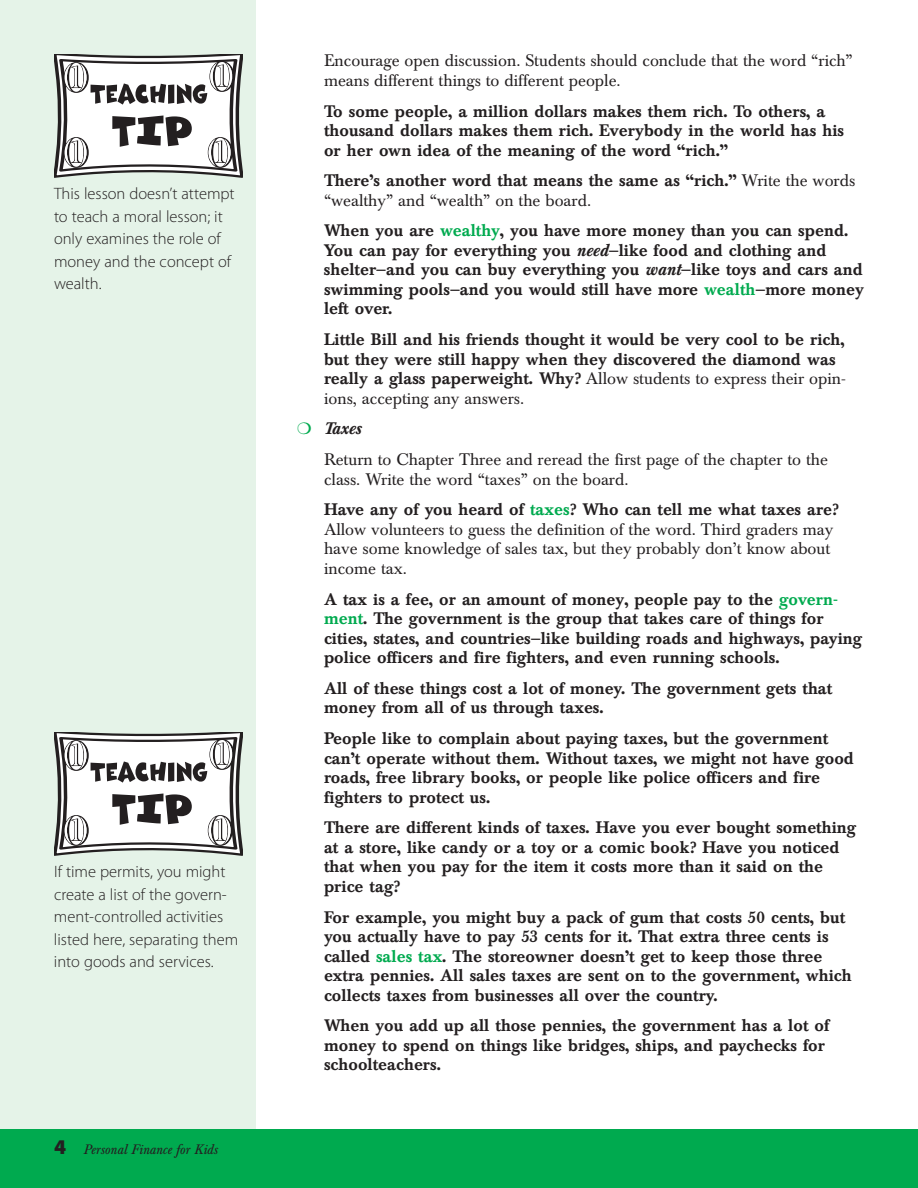
<style>
.page{position:relative;width:918px;height:1188px;background:#fff}
.page>*{position:absolute;margin:0;border:0;box-sizing:border-box;transform-origin:0 0}
.t1{font:500 16.5px/19.5px "Baskerville BE";color:#231f20}
.t2{font:16.5px/19.5px "Baskerville BE";color:#231f20}
.t3{font:300 16.5px/22.5px "Myriad Pro";color:#231f20}
.t4{font:italic 13.5px "Baskerville BE";color:#231f20}
.s1{font-family:"Myriad Pro";font-weight:900;font-style:normal;font-size:21px}
.s2{font-weight:500}
.s3{color:#00aa4f}
.s4{font-style:italic}
.s5{font-weight:400}
.s6{font-weight:500;font-style:italic}
</style>
<div class="page">
<div style="left:0;top:0;width:256px;height:1188px;background:#e5f3e8"></div>
<div style="left:0;top:1130px;width:918px;height:58px;background:#00aa4f"></div>
<svg style="left:54px;top:54px;width:189px;height:124px"></svg>
<svg style="left:54px;top:732px;width:189px;height:124px"></svg>
<p class="t3" style="left:54px;top:184px;width:182px">This lesson doesn’t attempt to teach a moral lesson; it only examines the role of money and the concept of wealth.</p>
<p class="t3" style="left:54px;top:862px;width:186px">If time permits, you might create a list of the govern&shy;ment-controlled activities listed here, separating them into goods and services.</p>
<p class="t4" style="left:54px;top:1145px;width:165px"><span class="s1">4</span> Personal Finance for Kids</p>
<p class="t2" style="left:324px;top:53px;width:530px">Encourage open discussion. Students should conclude that the word “rich” means different things to different people.</p>
<p class="t1" style="left:324px;top:103px;width:522px">To some people, a million dollars makes them rich. To others, a thousand dollars makes them rich. Everybody in the world has his or her own idea of the meaning of the word “rich.”</p>
<p class="t2" style="left:324px;top:173px;width:533px"><span class="s2">There’s another word that means the same as “rich.”</span> Write the words “wealthy” and “wealth” on the board.</p>
<p class="t1" style="left:324px;top:223px;width:541px">When you are <span class="s3">wealthy</span>, you have more money than you can spend.<br>You can pay for everything you <span class="s4">need</span>—like food and clothing and shelter—and you can buy everything you <span class="s4">want</span>—like toys and cars and swimming pools—and you would still have more <span class="s3">wealth</span>—more money left over.</p>
<p class="t1" style="left:324px;top:332px;width:523px">Little Bill and his friends thought it would be very cool to be rich, but they were still happy when they discovered the diamond was really a glass paperweight. Why? <span class="s5">Allow students to express their opin&shy;ions, accepting any answers.</span></p>
<p class="t2" style="left:324px;top:415px;width:506px;line-height:30.8px;text-indent:-27px"><span class="s3">❍</span> <span class="s6">Taxes<br></span>Return to Chapter Three and reread the first page of the chapter to the</p>
<p class="t1" style="left:324px;top:466px;width:516px;line-height:30.8px"><span class="s5">class. Write the word “taxes” on the board.<br></span>Have any of you heard of <span class="s3">taxes</span>? Who can tell me what taxes are?</p>
<p class="t2" style="left:324px;top:521px;width:511px">Allow volunteers to guess the definition of the word. Third graders may have some knowledge of sales tax, but they probably don’t know about income tax.</p>
<p class="t1" style="left:324px;top:591px;width:540px">A tax is a fee, or an amount of money, people pay to the <span class="s3">govern&shy;ment</span>. The government is the group that takes care of things for cities, states, and countries—like building roads and highways, paying police officers and fire fighters, and even running schools.</p>
<p class="t1" style="left:324px;top:681px;width:510px">All of these things cost a lot of money. The government gets that money from all of us through taxes.</p>
<p class="t1" style="left:324px;top:731px;width:531px">People like to complain about paying taxes, but the government can’t operate without them. Without taxes, we might not have good roads, free library books, or people like police officers and fire fighters to protect us.</p>
<p class="t1" style="left:324px;top:820px;width:534px">There are different kinds of taxes. Have you ever bought something at a store, like candy or a toy or a comic book? Have you noticed that when you pay for the item it costs more than it said on the price tag?</p>
<p class="t1" style="left:324px;top:909px;width:529px">For example, you might buy a pack of gum that costs 50 cents, but you actually have to pay 53 cents for it. That extra three cents is called <span class="s3">sales tax</span>. The storeowner doesn’t get to keep those three extra pennies. All sales taxes are sent on to the government, which collects taxes from businesses all over the country.</p>
<p class="t1" style="left:324px;top:1018px;width:507px">When you add up all those pennies, the government has a lot of money to spend on things like bridges, ships, and paychecks for schoolteachers.</p>
</div>
